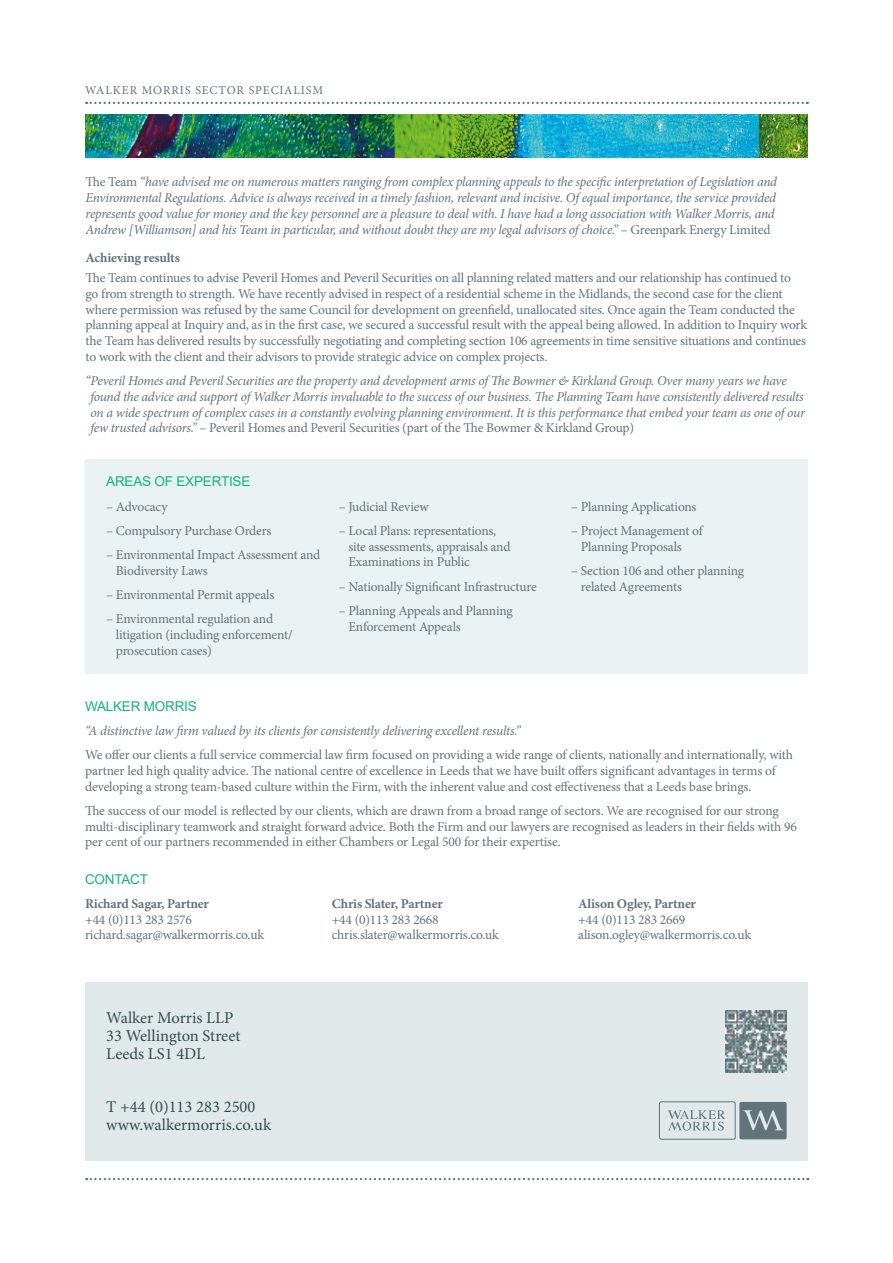
<style>
.page{position:relative;width:893px;height:1263px;background:#fff}
.page>*{position:absolute;margin:0;border:0;box-sizing:border-box;transform-origin:0 0}
.WM_footer{font:16.5px/18px "Minion Pro";color:#344d4f}
.WM_body_copy_smaller{font:13.5px/15.8px "Minion Pro";letter-spacing:-.015em;color:#61747a}
.WM_body_copy{font:13.5px/15.8px "Minion Pro";letter-spacing:-.01em;color:#61747a}
.WM_body_copy__last_l{font:italic 13.5px/15.8px "Minion Pro";letter-spacing:-.02em;color:#61747a}
.WM_body_copy_smaller-2{font:italic 13.5px/15.8px "Minion Pro";letter-spacing:-.025em;color:#61747a}
.WM_sub_head_smaller{font:13.5px "Arial";letter-spacing:-.015em;color:#13b27b}
.WM_body_sub_head_sma{font:700 13.5px "Minion Pro";letter-spacing:-.015em;color:#61747a}
.t1{font:12px "Minion Pro";letter-spacing:.08em;color:#61747a}
.s1{font-style:normal}
.s2{font-weight:700}
</style>
<div class="page">
<svg style="left:86px;top:102px;width:722px;height:2px"></svg>
<svg style="left:86px;top:1178px;width:722px;height:2px"></svg>
<div style="left:85px;top:459px;width:723px;height:215px;background:#eaf1f2"></div>
<div style="left:85px;top:982px;width:723px;height:179px;background:#e0e8ea"></div>
<svg style="left:668px;top:1110px;width:57px;height:20px"></svg>
<div style="left:659px;top:1101px;width:77px;height:39px;border:1px solid #61747a;border-radius:2px"></div>
<svg style="left:739px;top:1102px;width:48px;height:37px;background:#74868b"></svg>
<img style="left:725px;top:1011px;width:62px;height:61px">
<img style="left:85px;top:115px;width:723px;height:42px">
<p class="t1" style="left:85px;top:82px;width:240px">WALKER MORRIS SECTOR SPECIALISM</p>
<p class="WM_body_copy__last_l" style="left:86px;top:174px;width:693px"><span class="s1">The Team</span> “have advised me on numerous matters ranging from complex planning appeals to the specific interpretation of Legislation and Environmental Regulations. Advice is always received in a timely fashion, relevant and incisive. Of equal importance, the service provided represents good value for money and the key personnel are a pleasure to deal with. I have had a long association with Walker Morris, and Andrew [Williamson] and his Team in particular, and without doubt they are my legal advisors of choice.” <span class="s1">– Greenpark Energy Limited</span></p>
<p class="WM_body_sub_head_sma" style="left:86px;top:248px;width:96px">Achieving results</p>
<p class="WM_body_copy_smaller" style="left:86px;top:270px;width:723px">The Team continues to advise Peveril Homes and Peveril Securities on all planning related matters and our relationship has continued to go from strength to strength. We have recently advised in respect of a residential scheme in the Midlands, the second case for the client where permission was refused by the same Council for development on greenfield, unallocated sites. Once again the Team conducted the planning appeal at Inquiry and, as in the first case, we secured a successful result with the appeal being allowed. In addition to Inquiry work the Team has delivered results by successfully negotiating and completing section 106 agreements in time sensitive situations and continues to work with the client and their advisors to provide strategic advice on complex projects.</p>
<p class="WM_body_copy_smaller-2" style="left:90px;top:373px;width:716px;text-indent:-5px">“Peveril Homes and Peveril Securities are the property and development arms of The Bowmer &amp; Kirkland Group. Over many years we have found the advice and support of Walker Morris invaluable to the success of our business. The Planning Team have consistently delivered results on a wide spectrum of complex cases in a constantly evolving planning environment. It is this performance that embed your team as one of our few trusted advisors.” <span class="s1">– Peveril Homes and Peveril Securities (part of the The Bowmer &amp; Kirkland Group)</span></p>
<p class="WM_sub_head_smaller" style="left:106px;top:472px;width:146px">AREAS OF EXPERTISE</p>
<p class="WM_body_copy_smaller" style="left:106px;top:498px;width:63px">– Advocacy</p>
<p class="WM_body_copy_smaller" style="left:106px;top:523px;width:167px">– Compulsory Purchase Orders</p>
<p class="WM_body_copy_smaller" style="left:116px;top:547px;width:206px;text-indent:-10px">– Environmental Impact Assessment and<br>Biodiversity Laws</p>
<p class="WM_body_copy_smaller" style="left:106px;top:587px;width:169px">– Environmental Permit appeals</p>
<p class="WM_body_copy_smaller" style="left:116px;top:611px;width:178px;text-indent:-10px">– Environmental regulation and litigation (including enforcement/ prosecution cases)</p>
<p class="WM_body_copy_smaller" style="left:339px;top:498px;width:91px">– Judicial Review</p>
<p class="WM_body_copy_smaller" style="left:348px;top:523px;width:164px;text-indent:-10px">– Local Plans: representations, site assessments, appraisals and<br>Examinations in Public</p>
<p class="WM_body_copy_smaller" style="left:339px;top:578px;width:199px">– Nationally Significant Infrastructure</p>
<p class="WM_body_copy_smaller" style="left:348px;top:603px;width:166px;text-indent:-10px">– Planning Appeals and Planning<br>Enforcement Appeals</p>
<p class="WM_body_copy_smaller" style="left:571px;top:498px;width:127px">– Planning Applications</p>
<p class="WM_body_copy_smaller" style="left:581px;top:523px;width:123px;text-indent:-10px">– Project Management of<br>Planning Proposals</p>
<p class="WM_body_copy_smaller" style="left:581px;top:563px;width:165px;text-indent:-10px">– Section 106 and other planning related Agreements</p>
<p class="WM_sub_head_smaller" style="left:85px;top:696px;width:113px">WALKER MORRIS</p>
<p class="WM_body_copy__last_l" style="left:85px;top:723px;width:437px">“A distinctive law firm valued by its clients for consistently delivering excellent results.”</p>
<p class="WM_body_copy" style="left:85px;top:747px;width:709px">We offer our clients a full service commercial law firm focused on providing a wide range of clients, nationally and internationally, with partner led high quality advice. The national centre of excellence in Leeds that we have built offers significant advantages in terms of developing a strong team-based culture within the Firm, with the inherent value and cost effectiveness that a Leeds base brings.</p>
<p class="WM_body_copy" style="left:85px;top:803px;width:713px">The success of our model is reflected by our clients, which are drawn from a broad range of sectors. We are recognised for our strong multi-disciplinary teamwork and straight forward advice. Both the Firm and our lawyers are recognised as leaders in their fields with 96 per cent of our partners recommended in either Chambers or Legal 500 for their expertise.</p>
<p class="WM_sub_head_smaller" style="left:85px;top:870px;width:65px">CONTACT</p>
<p class="WM_body_copy_smaller" style="left:85px;top:896px;width:181px"><span class="s2">Richard Sagar, Partner<br></span>+44 (0)113 283 2576 richard.sagar@walkermorris.co.uk</p>
<p class="WM_body_copy_smaller" style="left:332px;top:896px;width:169px"><span class="s2">Chris Slater, Partner<br></span>+44 (0)113 283 2668 chris.slater@walkermorris.co.uk</p>
<p class="WM_body_copy_smaller" style="left:578px;top:896px;width:174px"><span class="s2">Alison Ogley, Partner<br></span>+44 (0)113 283 2669 alison.ogley@walkermorris.co.uk</p>
<p class="WM_footer" style="left:106px;top:1008px;width:136px">Walker Morris LLP<br>33 Wellington Street<br>Leeds LS1 4DL</p>
<p class="WM_footer" style="left:106px;top:1097px;width:167px">T +44 (0)113 283 2500 www.walkermorris.co.uk</p>
</div>
